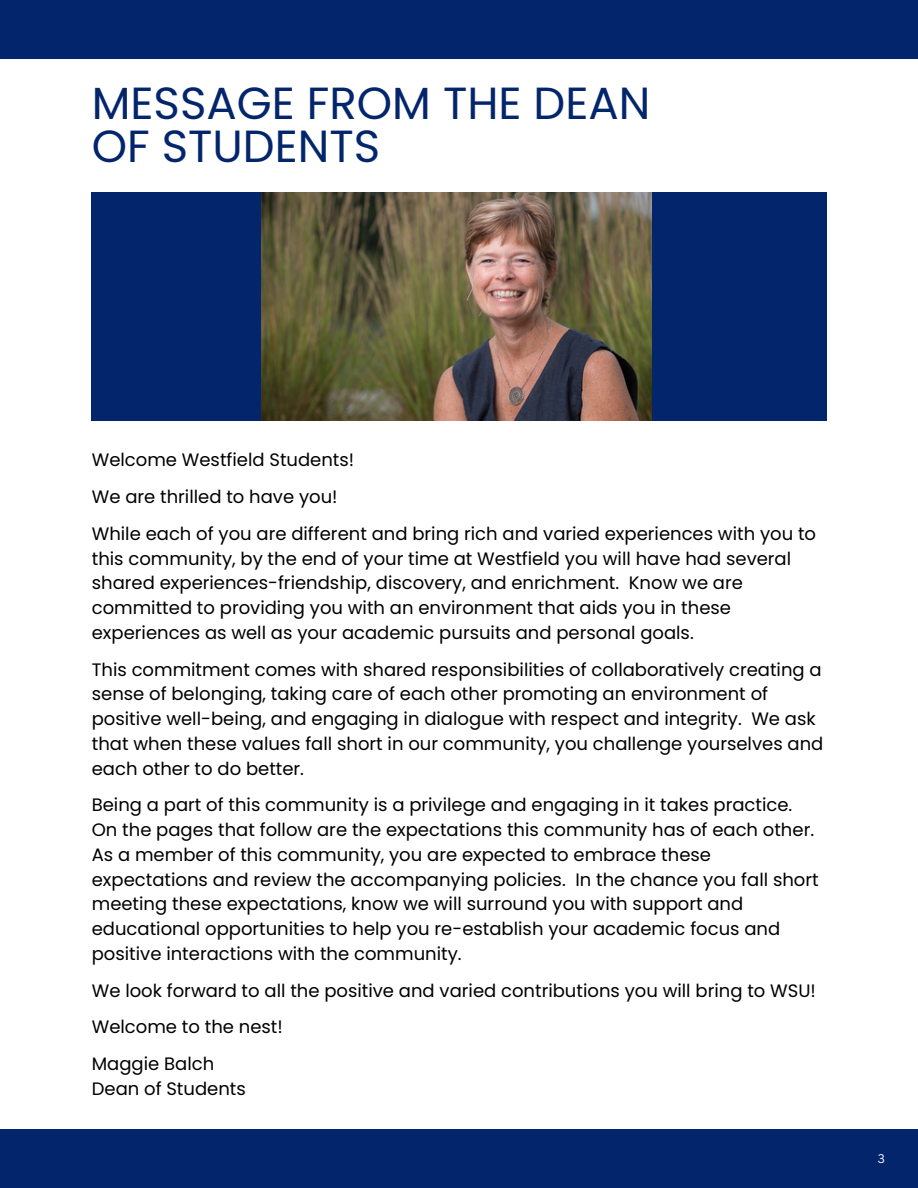
<style>
.page{position:relative;width:918px;height:1188px;background:#fff}
.page>*{position:absolute;margin:0;border:0;box-sizing:border-box;transform-origin:0 0}
.t1{font:45px/43.8px "Poppins";color:#03256c}
.t2{font:18px/24.8px "Poppins";color:#000}
.t3{font:12.15px "Canva Sans";color:#fff}
</style>
<div class="page">
<div style="left:92px;top:192px;width:195px;height:228px;background:#03256c"></div>
<img style="left:262px;top:192px;width:390px;height:229px">
<div style="left:0;top:1129px;width:918px;height:59px;background:#03256c"></div>
<div style="left:0;top:0;width:918px;height:59px;background:#03256c"></div>
<div style="left:652px;top:192px;width:174px;height:228px;background:#03256c"></div>
<h1 class="t1" style="left:92px;top:81px;width:560px">MESSAGE FROM THE DEAN<br>OF STUDENTS</h1>
<p class="t2" style="left:92px;top:448px;width:264px">Welcome Westfield Students!</p>
<p class="t2" style="left:92px;top:484px;width:247px">We are thrilled to have you!</p>
<p class="t2" style="left:92px;top:521px;width:726px">While each of you are different and bring rich and varied experiences with you to this community, by the end of your time at Westfield you will have had several shared experiences-friendship, discovery, and enrichment. Know we are committed to providing you with an environment that aids you in these experiences as well as your academic pursuits and personal goals.</p>
<p class="t2" style="left:92px;top:657px;width:733px">This commitment comes with shared responsibilities of collaboratively creating a sense of belonging, taking care of each other promoting an environment of positive well-being, and engaging in dialogue with respect and integrity. We ask that when these values fall short in our community, you challenge yourselves and each other to do better.</p>
<p class="t2" style="left:92px;top:793px;width:728px">Being a part of this community is a privilege and engaging in it takes practice.<br>On the pages that follow are the expectations this community has of each other.<br>As a member of this community, you are expected to embrace these expectations and review the accompanying policies. In the chance you fall short meeting these expectations, know we will surround you with support and educational opportunities to help you re-establish your academic focus and positive interactions with the community.</p>
<p class="t2" style="left:92px;top:978px;width:726px">We look forward to all the positive and varied contributions you will bring to WSU!</p>
<p class="t2" style="left:92px;top:1015px;width:193px">Welcome to the nest!</p>
<p class="t2" style="left:92px;top:1051px;width:124px">Maggie Balch</p>
<p class="t2" style="left:92px;top:1076px;width:156px">Dean of Students</p>
<p class="t3" style="left:878px;top:1150px;width:9px">3</p>
</div>
